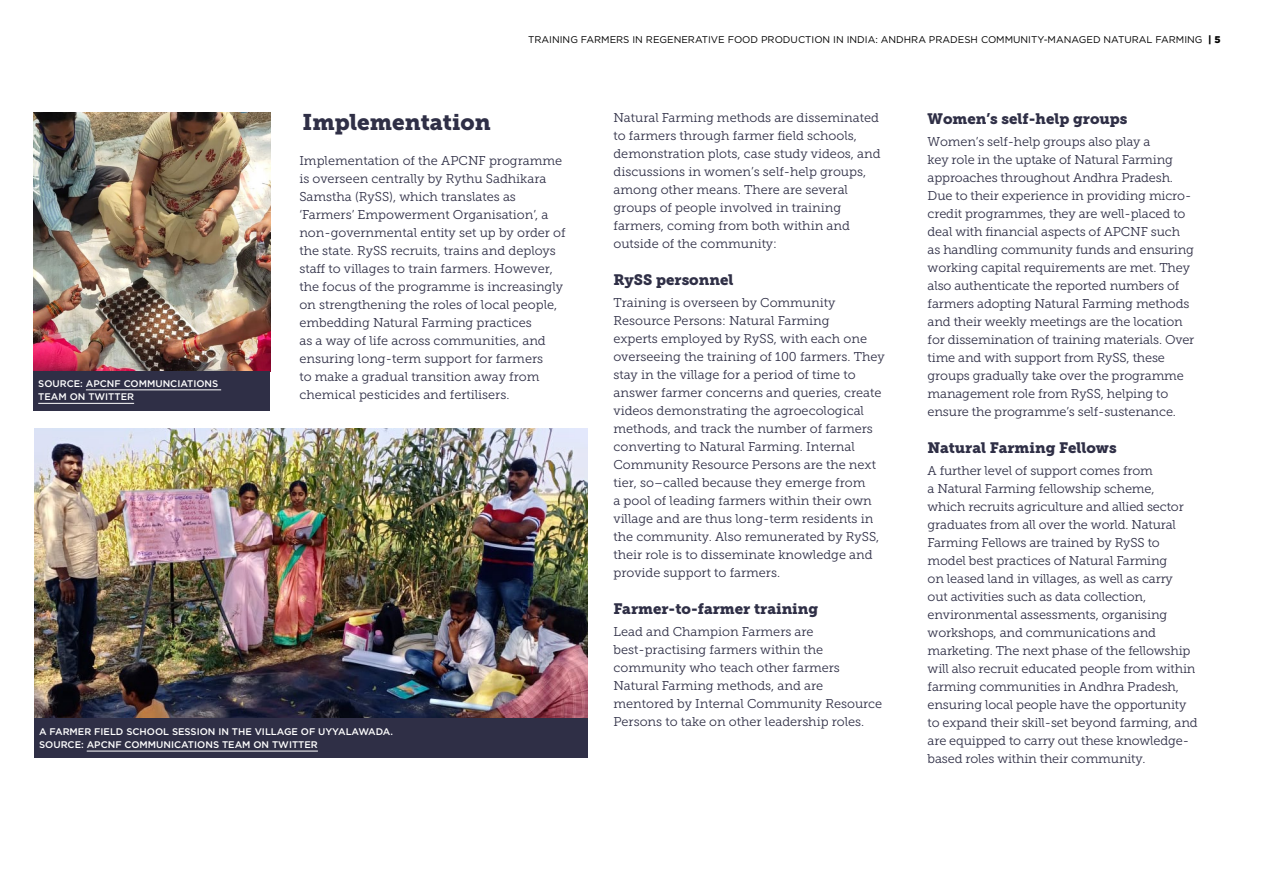
<style>
.page{position:relative;width:1263px;height:893px;background:#fff}
.page>*{position:absolute;margin:0;border:0;box-sizing:border-box;transform-origin:0 0}
.t1{font:22.5px "Museo Slab 900";color:#2f2f46}
.t2{font:15px "Museo Slab 900";color:#2f2f46}
.t3{font:12.75px/18px "Museo Slab 300";letter-spacing:-.005em;color:#2f2f46}
.t4{font:9.75px "Gotham";color:#000}
.t5{font:500 9.6px/13.5px "Gotham";color:#fff}
.s1{font-weight:900}
</style>
<div class="page">
<img style="left:33px;top:113px;width:237px;height:258px">
<div style="left:33px;top:371px;width:237px;height:40px;background:#2f2f46"></div>
<hr style="left:86px;top:389px;width:135px;height:1px;background:#fff">
<hr style="left:38px;top:403px;width:96px;height:1px;background:#fff">
<img style="left:34px;top:429px;width:553px;height:289px">
<div style="left:34px;top:718px;width:553px;height:40px;background:#2f2f46"></div>
<hr style="left:87px;top:751px;width:231px;height:1px;background:#fff">
<p class="t4" style="left:528px;top:33px;width:694px">TRAINING FARMERS IN REGENERATIVE FOOD PRODUCTION IN INDIA: ANDHRA PRADESH COMMUNITY-MANAGED NATURAL FARMING <span class="s1">| 5</span></p>
<p class="t5" style="left:38px;top:377px;width:182px">SOURCE: APCNF COMMUNCIATIONS<br>TEAM ON TWITTER</p>
<h1 class="t1" style="left:303px;top:109px;width:190px">Implementation</h1>
<p class="t3" style="left:299px;top:151px;width:268px">Implementation of the APCNF programme is overseen centrally by Rythu Sadhikara Samstha (RySS), which translates as ‘Farmers’ Empowerment Organisation’, a non-governmental entity set up by order of the state. RySS recruits, trains and deploys staff to villages to train farmers. However, the focus of the programme is increasingly on strengthening the roles of local people, embedding Natural Farming practices<br>as a way of life across communities, and ensuring long-term support for farmers<br>to make a gradual transition away from chemical pesticides and fertilisers.</p>
<p class="t5" style="left:39px;top:724px;width:355px">A FARMER FIELD SCHOOL SESSION IN THE VILLAGE OF UYYALAWADA.<br>SOURCE: APCNF COMMUNICATIONS TEAM ON TWITTER</p>
<p class="t3" style="left:613px;top:109px;width:269px">Natural Farming methods are disseminated to farmers through farmer field schools, demonstration plots, case study videos, and discussions in women’s self-help groups, among other means. There are several groups of people involved in training farmers, coming from both within and outside of the community:</p>
<p class="t2" style="left:613px;top:271px;width:122px">RySS personnel</p>
<p class="t3" style="left:613px;top:294px;width:273px">Training is overseen by Community Resource Persons: Natural Farming<br>experts employed by RySS, with each one overseeing the training of 100 farmers. They stay in the village for a period of time to answer farmer concerns and queries, create videos demonstrating the agroecological methods, and track the number of farmers converting to Natural Farming. Internal Community Resource Persons are the next tier, so–called because they emerge from<br>a pool of leading farmers within their own village and are thus long-term residents in the community. Also remunerated by RySS, their role is to disseminate knowledge and provide support to farmers.</p>
<p class="t2" style="left:613px;top:600px;width:206px">Farmer-to-farmer training</p>
<p class="t3" style="left:613px;top:622px;width:270px">Lead and Champion Farmers are best-practising farmers within the community who teach other farmers Natural Farming methods, and are mentored by Internal Community Resource Persons to take on other leadership roles.</p>
<p class="t2" style="left:927px;top:110px;width:201px">Women’s self-help groups</p>
<p class="t3" style="left:927px;top:133px;width:268px">Women’s self-help groups also play a<br>key role in the uptake of Natural Farming approaches throughout Andhra Pradesh.<br>Due to their experience in providing micro&shy;credit programmes, they are well-placed to deal with financial aspects of APCNF such as handling community funds and ensuring working capital requirements are met. They also authenticate the reported numbers of farmers adopting Natural Farming methods and their weekly meetings are the location for dissemination of training materials. Over time and with support from RySS, these groups gradually take over the programme management role from RySS, helping to ensure the programme’s self-sustenance.</p>
<p class="t2" style="left:927px;top:439px;width:191px">Natural Farming Fellows</p>
<p class="t3" style="left:927px;top:462px;width:272px">A further level of support comes from<br>a Natural Farming fellowship scheme,<br>which recruits agriculture and allied sector graduates from all over the world. Natural Farming Fellows are trained by RySS to model best practices of Natural Farming<br>on leased land in villages, as well as carry<br>out activities such as data collection, environmental assessments, organising workshops, and communications and marketing. The next phase of the fellowship will also recruit educated people from within farming communities in Andhra Pradesh, ensuring local people have the opportunity to expand their skill-set beyond farming, and are equipped to carry out these knowledge&shy;based roles within their community.</p>
</div>
